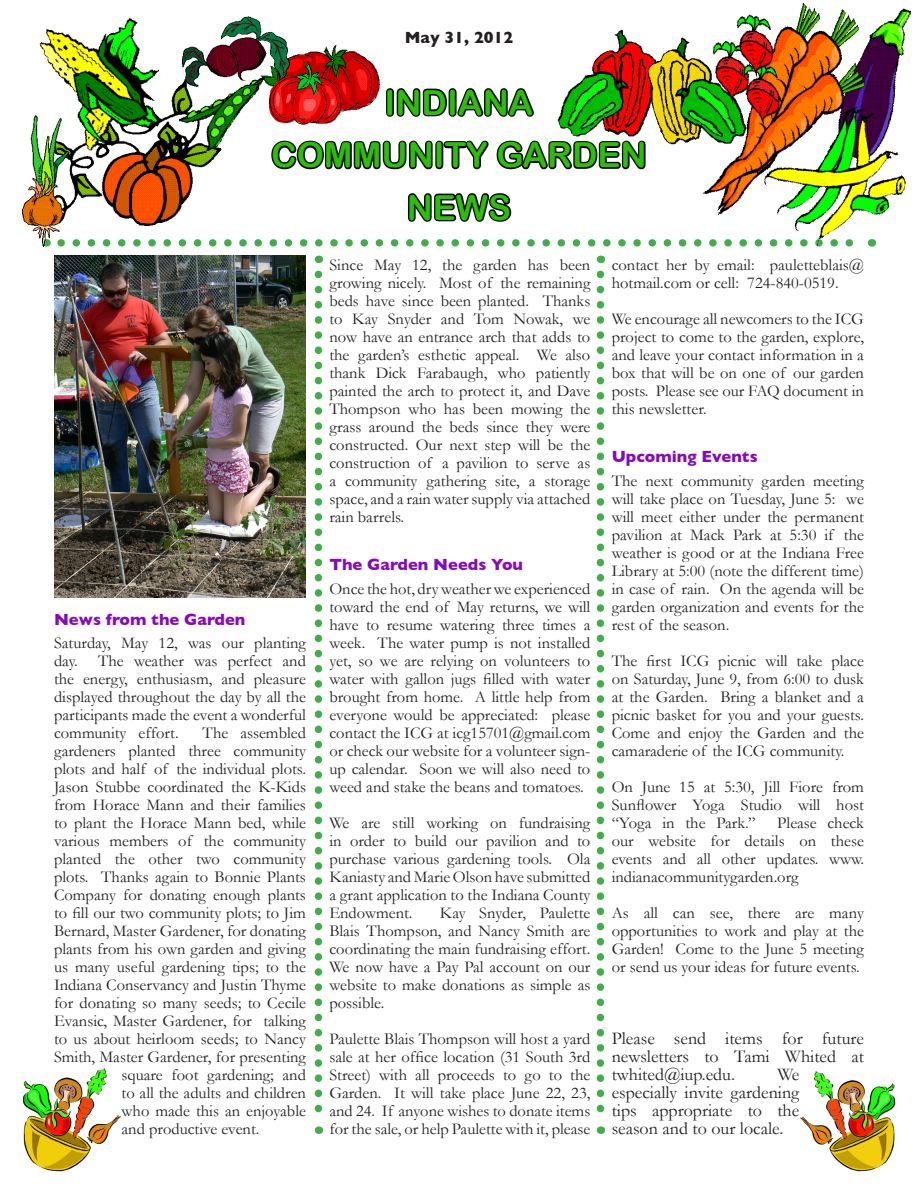
<style>
.page{position:relative;width:918px;height:1188px;background:#fff}
.page>*{position:absolute;margin:0;border:0;box-sizing:border-box;transform-origin:0 0}
.t1{font:34.5px "Arial Rounded MT Bold";color:#2bbf07}
.t2{font:18px/18px "Garamond";color:#231f20;text-align:justify}
.t3{font:16.5px/18px "Garamond";color:#231f20;text-align:justify}
.t4{font:700 16.5px "Gill Sans";color:#8509bf}
.t5{font:700 16.5px "Gill Sans";color:#231f20}
</style>
<div class="page">
<img style="left:23px;top:1068px;width:99px;height:103px">
<img style="left:800px;top:1071px;width:96px;height:100px">
<svg style="left:380px;top:88px;width:177px;height:82px"></svg>
<svg style="left:408px;top:193px;width:104px;height:29px"></svg>
<svg style="left:315px;top:274px;width:7px;height:860px"></svg>
<svg style="left:597px;top:274px;width:7px;height:860px"></svg>
<svg style="left:380px;top:239px;width:170px;height:8px"></svg>
<img style="left:22px;top:16px;width:358px;height:231px">
<img style="left:557px;top:3px;width:355px;height:244px">
<img style="left:54px;top:256px;width:252px;height:341px">
<p class="t5" style="left:405px;top:28px;width:110px">May 31, 2012</p>
<p class="t1" style="left:385px;top:82px;width:150px">INDIANA</p>
<p class="t1" style="left:271px;top:135px;width:377px">COMMUNITY GARDEN</p>
<p class="t1" style="left:407px;top:187px;width:106px">NEWS</p>
<p class="t4" style="left:54px;top:610px;width:193px">News from the Garden</p>
<p class="t3" style="left:54px;top:634px;width:254px">Saturday, May 12, was our planting day. The weather was perfect and the energy, enthusiasm, and pleasure displayed throughout the day by all the participants made the event a wonderful community effort.</p>
<p class="t3" style="left:203px;top:724px;width:105px">The assembled</p>
<p class="t3" style="left:54px;top:742px;width:254px">gardeners planted three community</p>
<p class="t3" style="left:54px;top:760px;width:253px">plots and half of the individual plots.</p>
<p class="t3" style="left:54px;top:778px;width:254px">Jason Stubbe coordinated the K-Kids</p>
<p class="t3" style="left:54px;top:796px;width:254px">from Horace Mann and their families</p>
<p class="t3" style="left:54px;top:814px;width:254px">to plant the Horace Mann bed, while</p>
<p class="t3" style="left:54px;top:832px;width:254px">various members of the community</p>
<p class="t3" style="left:54px;top:850px;width:253px">planted the other two community</p>
<p class="t3" style="left:54px;top:868px;width:254px">plots. Thanks again to Bonnie Plants</p>
<p class="t3" style="left:54px;top:886px;width:254px">Company for donating enough plants</p>
<p class="t3" style="left:54px;top:904px;width:253px">to fill our two community plots; to Jim</p>
<p class="t3" style="left:54px;top:922px;width:254px">Bernard, Master Gardener, for donating</p>
<p class="t3" style="left:54px;top:940px;width:253px">plants from his own garden and giving</p>
<p class="t3" style="left:54px;top:958px;width:254px">us many useful gardening tips; to the</p>
<p class="t3" style="left:54px;top:976px;width:254px">Indiana Conservancy and Justin Thyme</p>
<p class="t3" style="left:54px;top:994px;width:254px">for donating so many seeds; to Cecile</p>
<p class="t3" style="left:54px;top:1012px;width:254px">Evansic, Master Gardener, for talking</p>
<p class="t3" style="left:54px;top:1030px;width:253px">to us about heirloom seeds; to Nancy</p>
<p class="t3" style="left:54px;top:1048px;width:254px">Smith, Master Gardener, for presenting</p>
<p class="t3" style="left:122px;top:1066px;width:186px">square foot gardening; and</p>
<p class="t3" style="left:122px;top:1084px;width:186px">to all the adults and children</p>
<p class="t3" style="left:122px;top:1102px;width:186px">who made this an enjoyable</p>
<p class="t3" style="left:122px;top:1120px;width:139px">and productive event.</p>
<p class="t3" style="left:329px;top:256px;width:263px">Since May 12, the garden has been growing nicely. Most of the remaining beds have since been planted. Thanks to Kay Snyder and Tom Nowak, we now have an entrance arch that adds to the garden’s esthetic appeal. We also thank Dick Farabaugh, who patiently painted the arch to protect it, and Dave Thompson who has been mowing the grass around the beds since they were constructed. Our next step will be the construction of a pavilion to serve as a community gathering site, a storage space, and a rain water supply via attached rain barrels.</p>
<p class="t4" style="left:329px;top:555px;width:195px">The Garden Needs You</p>
<p class="t3" style="left:329px;top:580px;width:263px">Once the hot, dry weather we experienced toward the end of May returns, we will have to resume watering three times a week. The water pump is not installed yet, so we are relying on volunteers to water with gallon jugs filled with water brought from home. A little help from everyone would be appreciated: please contact the ICG at icg15701@gmail.com or check our website for a volunteer sign&shy;up calendar. Soon we will also need to weed and stake the beans and tomatoes.</p>
<p class="t3" style="left:329px;top:814px;width:263px">We are still working on fundraising in order to build our pavilion and to purchase various gardening tools. Ola Kaniasty and Marie Olson have submitted a grant application to the Indiana County Endowment.</p>
<p class="t3" style="left:329px;top:904px;width:263px;text-indent:110px">Kay Snyder, Paulette Blais Thompson, and Nancy Smith are coordinating the main fundraising effort.<br>We now have a Pay Pal account on our website to make donations as simple as possible.</p>
<p class="t3" style="left:329px;top:1030px;width:263px">Paulette Blais Thompson will host a yard sale at her office location (31 South 3rd Street) with all proceeds to go to the Garden. It will take place June 22, 23, and 24. If anyone wishes to donate items for the sale, or help Paulette with it, please</p>
<p class="t3" style="left:612px;top:256px;width:254px">contact her by email: pauletteblais@ hotmail.com or cell: 724-840-0519.</p>
<p class="t3" style="left:612px;top:310px;width:254px">We encourage all newcomers to the ICG project to come to the garden, explore, and leave your contact information in a box that will be on one of our garden posts. Please see our FAQ document in this newsletter.</p>
<p class="t4" style="left:612px;top:447px;width:147px">Upcoming Events</p>
<p class="t3" style="left:612px;top:472px;width:254px">The next community garden meeting will take place on Tuesday, June 5: we will meet either under the permanent pavilion at Mack Park at 5:30 if the weather is good or at the Indiana Free Library at 5:00 (note the different time) in case of rain. On the agenda will be garden organization and events for the rest of the season.</p>
<p class="t3" style="left:612px;top:652px;width:254px">The first ICG picnic will take place on Saturday, June 9, from 6:00 to dusk at the Garden. Bring a blanket and a picnic basket for you and your guests.<br>Come and enjoy the Garden and the camaraderie of the ICG community.</p>
<p class="t3" style="left:612px;top:778px;width:254px">On June 15 at 5:30, Jill Fiore from Sunflower Yoga Studio will host “Yoga in the Park.”</p>
<p class="t3" style="left:612px;top:814px;width:254px;text-indent:166px">Please check our website for details on these events and all other updates. www. indianacommunitygarden.org</p>
<p class="t3" style="left:612px;top:904px;width:254px">As all can see, there are many opportunities to work and play at the Garden! Come to the June 5 meeting or send us your ideas for future events.</p>
<p class="t2" style="left:612px;top:1029px;width:254px">Please send items for future newsletters to Tami Whited at twhited@iup.edu.</p>
<p class="t2" style="left:612px;top:1065px;width:189px;text-indent:166px">We especially invite gardening tips appropriate to the season and to our locale.</p>
</div>
